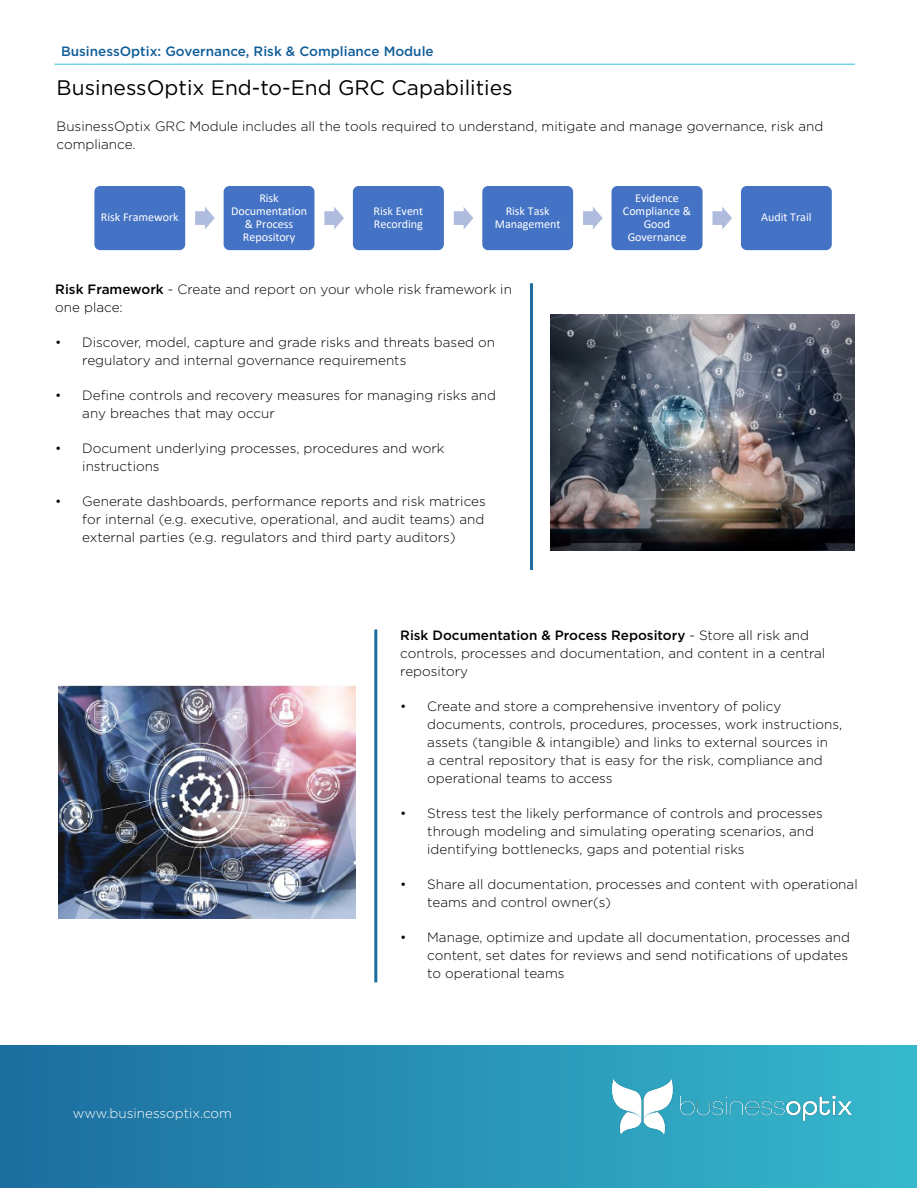
<style>
.page{position:relative;width:918px;height:1188px;background:#fff}
.page>*{position:absolute;margin:0;border:0;box-sizing:border-box;transform-origin:0 0}
.t1{font:21px "Gotham";color:#000}
.t2{font:300 13.5px/18px "Gotham";color:#000}
.t3{font:500 13.5px "Gotham";color:#0f5e99}
.t4{font:300 13.5px "Gotham";color:#fff}
.t5{font:12px/13.2px "Calibri";letter-spacing:-.005em;color:#fff;text-align:center}
.s1{font-weight:500}
</style>
<div class="page">
<hr style="left:54px;top:64px;width:801px;height:1px;background:#2ebfd4">
<div style="left:0;top:1046px;width:917px;height:142px;background:linear-gradient(to right,#1c6d9f,#36b9cd)"></div>
<img style="left:613px;top:1080px;width:238px;height:55px">
<div style="left:94px;top:185px;width:92px;height:66px;background:#4472c4;border-radius:7px"></div>
<div style="left:93px;top:184px;width:94px;height:68px;border:2px solid #fff;border-radius:7px"></div>
<svg style="left:195px;top:207px;width:20px;height:22px"></svg>
<div style="left:223px;top:185px;width:92px;height:66px;background:#4472c4;border-radius:7px"></div>
<div style="left:222px;top:184px;width:94px;height:68px;border:2px solid #fff;border-radius:7px"></div>
<svg style="left:324px;top:207px;width:20px;height:22px"></svg>
<div style="left:352px;top:185px;width:93px;height:66px;background:#4472c4;border-radius:7px"></div>
<div style="left:351px;top:184px;width:94px;height:68px;border:2px solid #fff;border-radius:7px"></div>
<svg style="left:454px;top:207px;width:19px;height:22px"></svg>
<div style="left:482px;top:185px;width:92px;height:66px;background:#4472c4;border-radius:7px"></div>
<div style="left:481px;top:184px;width:94px;height:68px;border:2px solid #fff;border-radius:7px"></div>
<svg style="left:583px;top:207px;width:20px;height:22px"></svg>
<div style="left:611px;top:185px;width:92px;height:66px;background:#4472c4;border-radius:7px"></div>
<div style="left:610px;top:184px;width:94px;height:68px;border:2px solid #fff;border-radius:7px"></div>
<svg style="left:712px;top:207px;width:20px;height:22px"></svg>
<div style="left:740px;top:185px;width:93px;height:66px;background:#4472c4;border-radius:7px"></div>
<div style="left:739px;top:184px;width:94px;height:68px;border:2px solid #fff;border-radius:7px"></div>
<hr style="left:530px;top:283px;width:3px;height:287px;background:#1c6d9f">
<hr style="left:374px;top:629px;width:3px;height:353px;background:#1c6d9f">
<img style="left:58px;top:686px;width:298px;height:233px">
<img style="left:551px;top:314px;width:304px;height:237px">
<p class="t3" style="left:61px;top:43px;width:374px">BusinessOptix: Governance, Risk &amp; Compliance Module</p>
<p class="t1" style="left:57px;top:74px;width:457px">BusinessOptix End-to-End GRC Capabilities</p>
<p class="t2" style="left:57px;top:117px;width:768px">BusinessOptix GRC Module includes all the tools required to understand, mitigate and manage governance, risk and compliance.</p>
<p class="t5" style="left:101px;top:211px;width:79px">Risk Framework</p>
<p class="t5" style="left:231px;top:191px;width:77px">Risk<br>Documentation &amp; Process<br>Repository</p>
<p class="t5" style="left:374px;top:204px;width:51px;text-align:left">Risk Event<br>Recording</p>
<p class="t5" style="left:495px;top:204px;width:67px">Risk Task<br>Management</p>
<p class="t2" style="left:55px;top:280px;width:458px"><span class="s1">Risk Framework</span> - Create and report on your whole risk framework in one place:</p>
<p class="t2" style="left:82px;top:333px;width:414px;text-indent:-27px">• Discover, model, capture and grade risks and threats based on regulatory and internal governance requirements</p>
<p class="t2" style="left:82px;top:386px;width:415px;text-indent:-27px">• Define controls and recovery measures for managing risks and any breaches that may occur</p>
<p class="t2" style="left:82px;top:439px;width:364px;text-indent:-27px">• Document underlying processes, procedures and work instructions</p>
<p class="t2" style="left:82px;top:492px;width:405px;text-align:justify;text-indent:-27px">• Generate dashboards, performance reports and risk matrices for internal (e.g. executive, operational, and audit teams) and external parties (e.g. regulators and third party auditors)</p>
<p class="t5" style="left:623px;top:191px;width:70px">Evidence<br>Compliance &amp;<br>Good<br>Governance</p>
<p class="t5" style="left:761px;top:211px;width:52px">Audit Trail</p>
<p class="t4" style="left:73px;top:1104px;width:161px">www.businessoptix.com</p>
<p class="t2" style="left:400px;top:626px;width:427px"><span class="s1">Risk Documentation &amp; Process Repository</span> - Store all risk and controls, processes and documentation, and content in a central repository</p>
<p class="t2" style="left:427px;top:697px;width:417px;text-indent:-27px">• Create and store a comprehensive inventory of policy documents, controls, procedures, processes, work instructions, assets (tangible &amp; intangible) and links to external sources in<br>a central repository that is easy for the risk, compliance and operational teams to access</p>
<p class="t2" style="left:427px;top:804px;width:397px;text-indent:-27px">• Stress test the likely performance of controls and processes through modeling and simulating operating scenarios, and identifying bottlenecks, gaps and potential risks</p>
<p class="t2" style="left:427px;top:875px;width:432px;text-indent:-27px">• Share all documentation, processes and content with operational teams and control owner(s)</p>
<p class="t2" style="left:427px;top:928px;width:424px;text-indent:-27px">• Manage, optimize and update all documentation, processes and content, set dates for reviews and send notifications of updates to operational teams</p>
</div>
